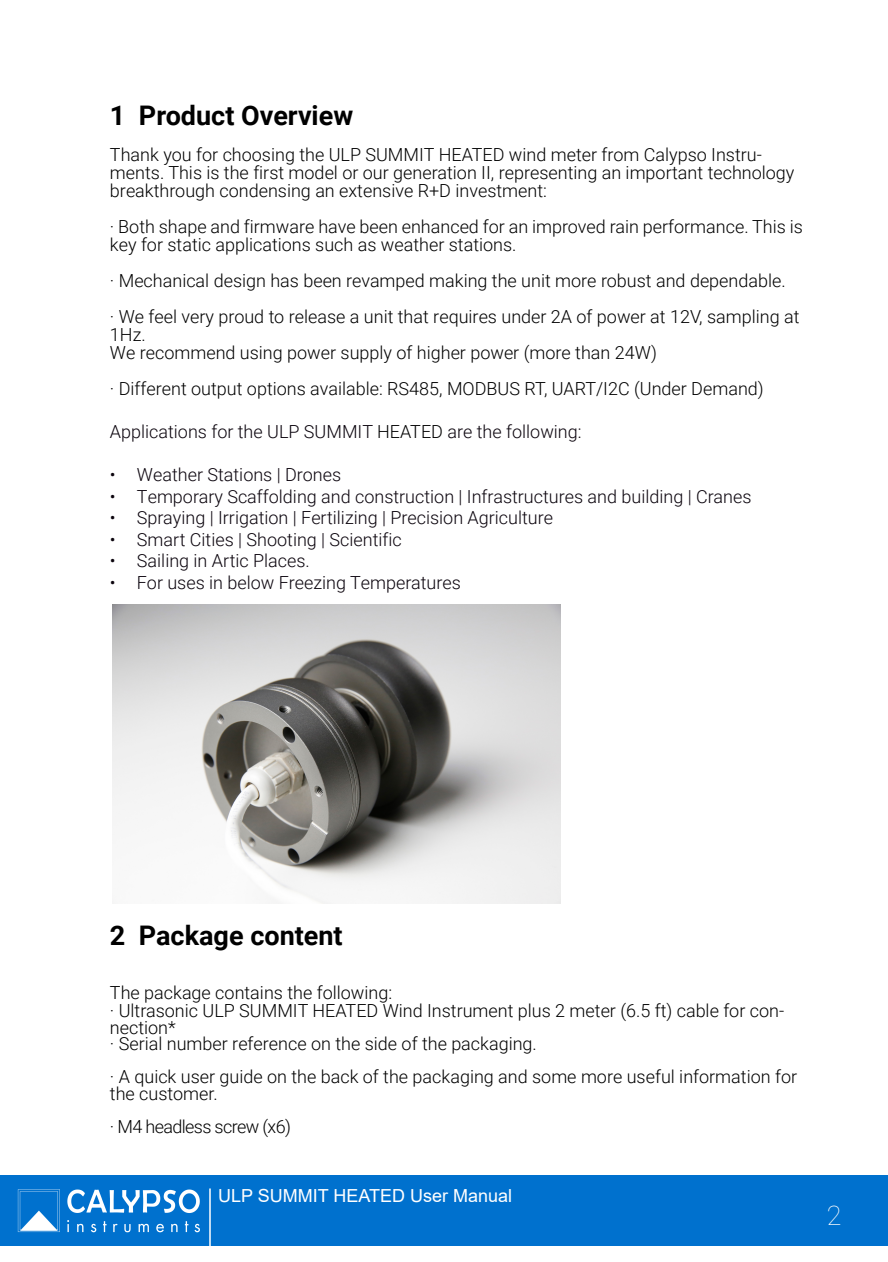
<style>
.page{position:relative;width:888px;height:1262px;background:#fff}
.page>*{position:absolute;margin:0;border:0;box-sizing:border-box;transform-origin:0 0}
.t1{font:700 27px "Roboto";color:#000}
.t2{font:100 27px "Roboto";color:#fff}
.t3{font:300 18px/18px "Roboto";color:#000}
.t4{font:300 18px "Roboto";color:#0b040d}
.t5{font:18px "Arial";color:#fff}
.t6{font:300 18px "Roboto";letter-spacing:-.035em;color:#000}
.s1{color:#000}
</style>
<div class="page">
<div style="left:0;top:1175px;width:888px;height:70px;background:#0071ce"></div>
<hr style="left:209px;top:1188px;width:2px;height:74px;background:#fff">
<img style="left:18px;top:1189px;width:181px;height:44px">
<img style="left:113px;top:605px;width:447px;height:298px">
<h1 class="t1" style="left:110px;top:96px;width:245px">1 Product Overview</h1>
<p class="t3" style="left:110px;top:144px;width:686px">Thank you for choosing the ULP SUMMIT HEATED wind meter from Calypso Instru&shy;ments. This is the first model or our generation II, representing an important technology breakthrough condensing an extensive R+D investment:</p>
<p class="t3" style="left:110px;top:216px;width:694px">· Both shape and firmware have been enhanced for an improved rain performance. This is key for static applications such as weather stations.</p>
<p class="t3" style="left:110px;top:261px;width:691px;line-height:36px">· Mechanical design has been revamped making the unit more robust and dependable.<br>· We feel very proud to release a unit that requires under 2A of power at 12V, sampling at</p>
<p class="t3" style="left:110px;top:324px;width:548px">1Hz.<br>We recommend using power supply of higher power (more than 24W)</p>
<p class="t3" style="left:110px;top:378px;width:655px">· Different output options available: RS485, MODBUS RT, UART/I2C (Under Demand)</p>
<p class="t4" style="left:110px;top:419px;width:473px">Applications for the ULP SUMMIT <span class="s1">HEATED</span> are the following:</p>
<p class="t4" style="left:110px;top:462px;width:233px">• Weather Stations | Drones</p>
<p class="t4" style="left:110px;top:484px;width:643px">• Temporary Scaffolding and construction | Infrastructures and building | Cranes</p>
<p class="t4" style="left:110px;top:505px;width:445px">• Spraying | Irrigation | Fertilizing | Precision Agriculture</p>
<p class="t4" style="left:110px;top:527px;width:293px">• Smart Cities | Shooting | Scientific</p>
<p class="t4" style="left:110px;top:548px;width:201px">• Sailing in Artic Places.</p>
<p class="t4" style="left:110px;top:570px;width:352px">• For uses in below Freezing Temperatures</p>
<h1 class="t1" style="left:110px;top:917px;width:234px">2 Package content</h1>
<p class="t3" style="left:110px;top:984px;width:676px;line-height:17px">The package contains the following:<br>· Ultrasonic ULP SUMMIT HEATED Wind Instrument plus 2 meter (6.5 ft) cable for con&shy;nection*<br>· Serial number reference on the side of the packaging.</p>
<p class="t3" style="left:110px;top:1068px;width:689px;line-height:16.5px">· A quick user guide on the back of the packaging and some more useful information for the customer.</p>
<p class="t6" style="left:110px;top:1114px;width:183px">· M4 headless screw (x6)</p>
<p class="t5" style="left:218px;top:1183px;width:296px">ULP SUMMIT HEATED User Manual</p>
<h1 class="t2" style="left:827px;top:1197px;width:16px">2</h1>
</div>
